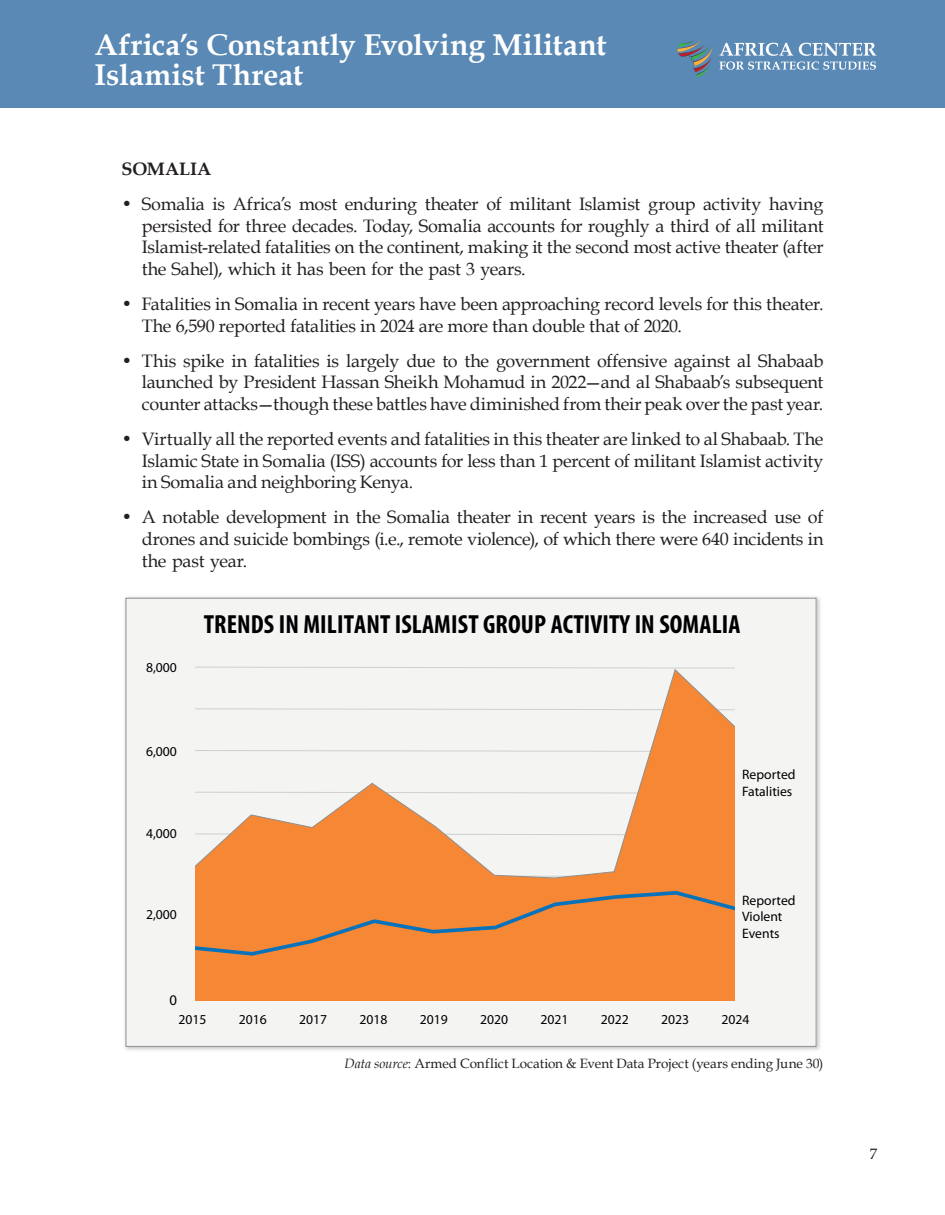
<style>
.page{position:relative;width:945px;height:1215px;background:#fff}
.page>*{position:absolute;margin:0;border:0;box-sizing:border-box;transform-origin:0 0}
.t1{font:700 30px/30px "Book Antiqua";letter-spacing:.005em;color:#fff}
.t2{font:700 condensed 26.25px "Myriad Pro";letter-spacing:.005em;color:#000003}
.t3{font:18px/21.6px "Book Antiqua";letter-spacing:-.01em;color:#231f20;text-align:justify}
.t4{font:700 18px "Book Antiqua";color:#231f20}
.t5{font:15px "Book Antiqua";color:#231f20}
.t6{font:14.85px "Myriad Pro";color:#000001}
.t7{font:13.65px/16.4px "Myriad Pro";color:#000001}
.t8{font:13.5px "Book Antiqua";color:#231f20}
.s1{font-style:italic}
</style>
<div class="page">
<div style="left:0;top:0;width:945px;height:108px;background:#5989b4"></div>
<svg style="left:677px;top:40px;width:199px;height:38px"></svg>
<img style="left:124px;top:596px;width:696px;height:454px">
<div style="left:126px;top:598px;width:690px;height:448px;background:#f4f5f3"></div>
<svg style="left:195px;top:667px;width:540px;height:2px"></svg>
<svg style="left:195px;top:669px;width:540px;height:332px"></svg>
<div style="left:195px;top:889px;width:540px;height:71px;background:#f58735"></div>
<h1 class="t1" style="left:94px;top:29px;width:513px">Africa’s Constantly Evolving Militant<br>Islamist Threat</h1>
<p class="t4" style="left:122px;top:157px;width:91px">SOMALIA</p>
<p class="t3" style="left:142px;top:193px;width:683px;text-indent:-20px">• Somalia is Africa’s most enduring theater of militant Islamist group activity having persisted for three decades. Today, Somalia accounts for roughly a third of all militant Islamist-related fatalities on the continent, making it the second most active theater (after the Sahel), which it has been for the past 3 years.</p>
<p class="t3" style="left:142px;top:293px;width:683px;text-indent:-20px">• Fatalities in Somalia in recent years have been approaching record levels for this theater.<br>The 6,590 reported fatalities in 2024 are more than double that of 2020.</p>
<p class="t3" style="left:142px;top:349px;width:683px;text-indent:-20px">• This spike in fatalities is largely due to the government offensive against al Shabaab launched by President Hassan Sheikh Mohamud in 2022—and al Shabaab’s subsequent counter attacks—though these battles have diminished from their peak over the past year.</p>
<p class="t3" style="left:142px;top:428px;width:683px;text-indent:-20px">• Virtually all the reported events and fatalities in this theater are linked to al Shabaab. The Islamic State in Somalia (ISS) accounts for less than 1 percent of militant Islamist activity in Somalia and neighboring Kenya.</p>
<p class="t3" style="left:142px;top:506px;width:683px;text-indent:-20px">• A notable development in the Somalia theater in recent years is the increased use of drones and suicide bombings (i.e., remote violence), of which there were 640 incidents in the past year.</p>
<p class="t7" style="left:146px;top:659px;width:32px">8,000</p>
<h2 class="t2" style="left:204px;top:608px;width:538px">TRENDS IN MILITANT ISLAMIST GROUP ACTIVITY IN SOMALIA</h2>
<p class="t7" style="left:146px;top:743px;width:32px">6,000</p>
<p class="t7" style="left:146px;top:826px;width:32px">4,000</p>
<p class="t7" style="left:146px;top:906px;width:32px">2,000</p>
<p class="t6" style="left:169px;top:991px;width:9px">0</p>
<p class="t7" style="left:742px;top:767px;width:55px">Reported<br>Fatalities</p>
<p class="t7" style="left:742px;top:892px;width:55px">Reported<br>Violent<br>Events</p>
<p class="t7" style="left:178px;top:1011px;width:30px">2015</p>
<p class="t7" style="left:239px;top:1011px;width:30px">2016</p>
<p class="t7" style="left:299px;top:1011px;width:30px">2017</p>
<p class="t7" style="left:359px;top:1011px;width:30px">2018</p>
<p class="t7" style="left:420px;top:1011px;width:30px">2019</p>
<p class="t7" style="left:480px;top:1011px;width:30px">2020</p>
<p class="t7" style="left:541px;top:1011px;width:30px">2021</p>
<p class="t7" style="left:601px;top:1011px;width:30px">2022</p>
<p class="t7" style="left:661px;top:1011px;width:30px">2023</p>
<p class="t7" style="left:722px;top:1011px;width:30px">2024</p>
<p class="t8" style="left:345px;top:1054px;width:480px"><span class="s1">Data source</span>: Armed Conflict Location &amp; Event Data Project (years ending June 30)</p>
<p class="t5" style="left:870px;top:1144px;width:9px">7</p>
</div>
